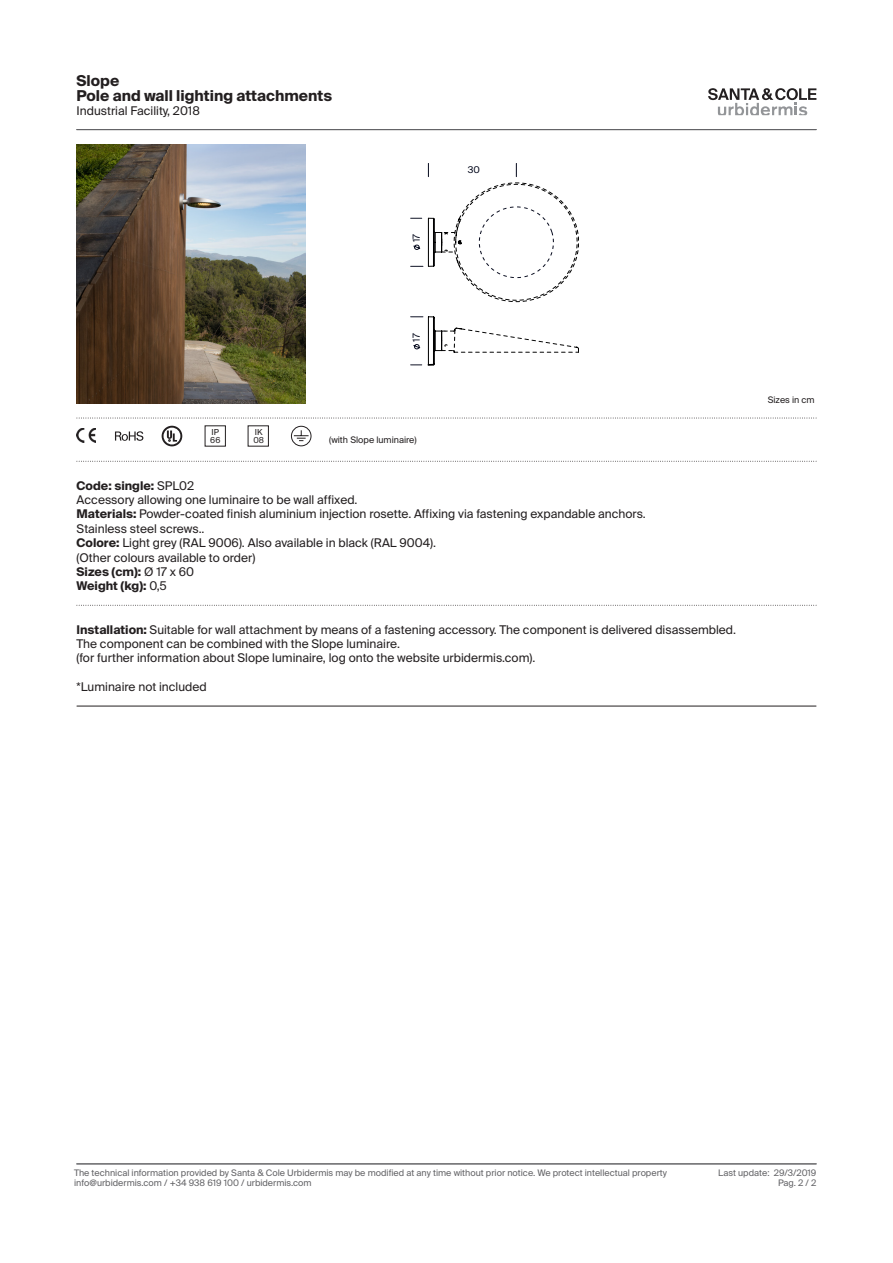
<style>
.page{position:relative;width:893px;height:1263px;background:#fff}
.page>*{position:absolute;margin:0;border:0;box-sizing:border-box;transform-origin:0 0}
.t1{font:700 15px/14.4px "Suisse Intl";color:#231f20}
.t2{font:12px "Suisse Intl";color:#231f20}
.t3{font:700 12px "Suisse Intl";color:#231f20}
.t4{font:9.75px "Suisse Intl";color:#090d20;scale:.95 1}
.t5{font:9.3px "Suisse Intl";color:#090d20;scale:1.05 1}
.t6{font:9px "Suisse Intl";color:#636366}
.t7{font:9px "Suisse Intl";color:#231f20}
.t8{font:8.25px "Suisse Intl";color:#231f20}
.s1{font-weight:400}
.s2{font-weight:700}
</style>
<div class="page">
<svg style="left:77px;top:605px;width:740px;height:1px"></svg>
<hr style="left:77px;top:706px;width:739px;height:1px;background:#231f20">
<hr style="left:77px;top:129px;width:739px;height:1px;background:#636366">
<hr style="left:77px;top:1163px;width:739px;height:1px;background:#636366">
<svg style="left:708px;top:88px;width:108px;height:27px"></svg>
<svg style="left:77px;top:418px;width:740px;height:1px"></svg>
<svg style="left:77px;top:461px;width:740px;height:1px"></svg>
<svg style="left:115px;top:431px;width:28px;height:10px"></svg>
<img style="left:77px;top:428px;width:19px;height:14px">
<div style="left:291px;top:426px;width:20px;height:20px;border:1px solid #231f20;border-radius:50%"></div>
<svg style="left:294px;top:430px;width:15px;height:11px"></svg>
<svg style="left:411px;top:163px;width:168px;height:203px"></svg>
<img style="left:77px;top:144px;width:229px;height:259px">
<svg style="left:162px;top:426px;width:20px;height:20px"></svg>
<p class="t1" style="left:77px;top:74px;width:257px">Slope<br>Pole and wall lighting attachments</p>
<p class="t2" style="left:77px;top:104px;width:125px">Industrial Facility, 2018</p>
<p class="t4" style="left:411px;top:242px;width:10px;rotate:-90deg">17</p>
<p class="t5" style="left:468px;top:164px;width:13px">30</p>
<p class="t8" style="left:212px;top:427px;width:9px">IP</p>
<p class="t8" style="left:210px;top:436px;width:12px">66</p>
<p class="t8" style="left:255px;top:427px;width:9px">IK</p>
<p class="t8" style="left:253px;top:436px;width:12px">08</p>
<p class="t4" style="left:411px;top:341px;width:10px;rotate:-90deg">17</p>
<p class="t7" style="left:329px;top:435px;width:89px">(with Slope luminaire)</p>
<p class="t3" style="left:77px;top:478px;width:119px">Code: single: <span class="s1">SPL02</span></p>
<p class="t2" style="left:77px;top:493px;width:283px">Accessory allowing one luminaire to be wall affixed.</p>
<p class="t2" style="left:77px;top:507px;width:571px"><span class="s2">Materials:</span> Powder-coated finish aluminium injection rosette. Affixing via fastening expandable anchors.</p>
<p class="t2" style="left:77px;top:522px;width:130px">Stainless steel screws..</p>
<p class="t2" style="left:77px;top:536px;width:361px"><span class="s2">Colore:</span> Light grey (RAL 9006). Also available in black (RAL 9004).</p>
<p class="t2" style="left:77px;top:550px;width:180px">(Other colours available to order)</p>
<p class="t3" style="left:77px;top:565px;width:119px">Sizes (cm): <span class="s1">Ø 17 x 60</span></p>
<p class="t3" style="left:77px;top:579px;width:92px">Weight (kg): <span class="s1">0,5</span></p>
<p class="t2" style="left:77px;top:622px;width:661px"><span class="s2">Installation:</span> Suitable for wall attachment by means of a fastening accessory. The component is delivered disassembled.</p>
<p class="t2" style="left:77px;top:637px;width:325px">The component can be combined with the Slope luminaire.</p>
<p class="t2" style="left:77px;top:651px;width:460px">(for further information about Slope luminaire, log onto the website urbidermis.com).</p>
<p class="t2" style="left:77px;top:680px;width:132px">*Luminaire not included</p>
<p class="t7" style="left:768px;top:395px;width:48px">Sizes in cm</p>
<p class="t6" style="left:74px;top:1167px;width:594px">The technical information provided by Santa &amp; Cole Urbidermis may be modified at any time without prior notice. We protect intellectual property</p>
<p class="t6" style="left:718px;top:1167px;width:53px">Last update:</p>
<p class="t6" style="left:74px;top:1178px;width:239px">info@urbidermis.com / +34 938 619 100 / urbidermis.com</p>
<p class="t6" style="left:778px;top:1178px;width:40px">Pag. 2 / 2</p>
<p class="t6" style="left:774px;top:1167px;width:44px">29/3/2019</p>
</div>
